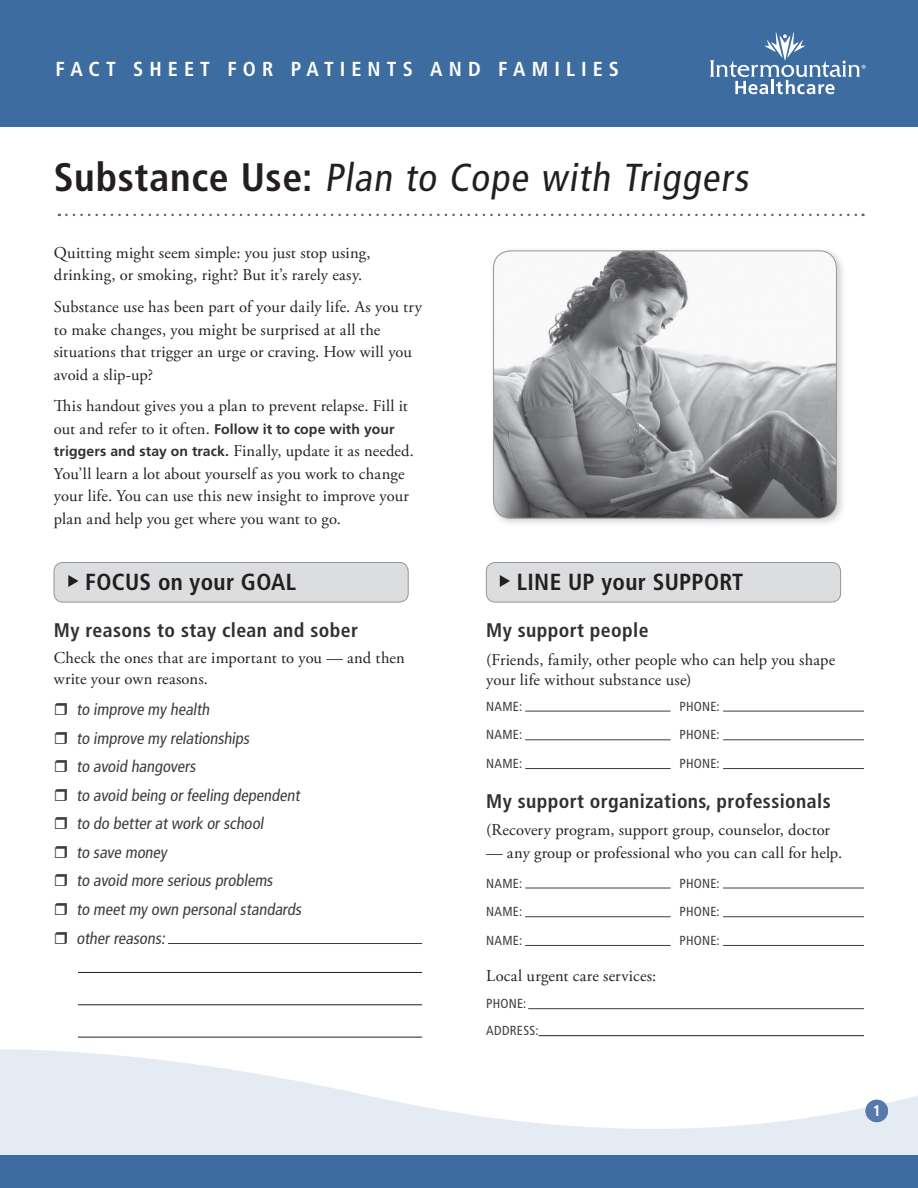
<style>
.page{position:relative;width:918px;height:1188px;background:#fff}
.page>*{position:absolute;margin:0;border:0;box-sizing:border-box;transform-origin:0 0}
.t1{font:condensed 39px "Frutiger LT Std";color:#231f20}
.Level_1{font:700 condensed 23.25px "Frutiger LT Std";letter-spacing:.015em;color:#231f20}
.t2{font:700 condensed 20.25px "Frutiger LT Std";letter-spacing:.3em;color:#fff}
.Level_2{font:700 condensed 19.65px "Frutiger LT Std";letter-spacing:.02em;color:#312f30}
.Main{font:16.5px/22.5px "Adobe Garamond Pro";letter-spacing:.01em;color:#231f20}
.t3{font:condensed 16.5px "Frutiger LT Std";color:#3e3e3f}
.t4{font:700 condensed 15.45px "Frutiger LT Std";color:#fff}
.Main-2{font:700 14.1px "Frutiger LT Std";letter-spacing:.005em;color:#312f30}
.Main-3{font:condensed 13.2px "Frutiger LT Std";letter-spacing:.02em;color:#3e3e3f}
.s1{font-weight:700;font-size:39.75px}
.s2{font-family:"Adobe Garamond Pro";font-weight:400;font-size:16.5px;color:#231f20}
.s3{font-family:"Frutiger LT Std";font-weight:700;font-size:14.1px;color:#312f30}
</style>
<div class="page">
<div style="left:0;top:0;width:918px;height:127px;background:#3d6ca1"></div>
<svg style="left:710px;top:32px;width:156px;height:62px"></svg>
<svg style="left:0;top:1049px;width:918px;height:107px;fill:#e5ebf2"></svg>
<div style="left:0;top:1156px;width:918px;height:32px;background:#3d6ca1"></div>
<div style="left:866px;top:1100px;width:22px;height:22px;background:#567aac;border-radius:50%"></div>
<svg style="left:66px;top:214px;width:798px;height:2px"></svg>
<div style="left:54px;top:563px;width:354px;height:39px;background:#dcdddf;border-radius:9px"></div>
<div style="left:54px;top:562px;width:355px;height:40px;border:1px solid #939598;border-radius:9px"></div>
<hr style="left:168px;top:943px;width:254px;height:1px;background:#3e3e3f">
<hr style="left:78px;top:972px;width:344px;height:1px;background:#231f20">
<hr style="left:78px;top:1004px;width:344px;height:1px;background:#231f20">
<hr style="left:78px;top:1037px;width:344px;height:1px;background:#231f20">
<svg style="left:68px;top:575px;width:11px;height:12px"></svg>
<div style="left:490px;top:247px;width:356px;height:281px;background:#231f20;opacity:.2"></div>
<img style="left:494px;top:251px;width:342px;height:267px">
<div style="left:493px;top:250px;width:344px;height:269px;border:1px solid #939598;border-radius:17px"></div>
<div style="left:486px;top:563px;width:355px;height:39px;background:#dcdddf;border-radius:9px"></div>
<div style="left:486px;top:562px;width:355px;height:40px;border:1px solid #939598;border-radius:9px"></div>
<svg style="left:500px;top:575px;width:10px;height:12px"></svg>
<hr style="left:525px;top:711px;width:146px;height:1px;background:#3e3e3f">
<hr style="left:525px;top:739px;width:146px;height:1px;background:#3e3e3f">
<hr style="left:525px;top:768px;width:146px;height:1px;background:#3e3e3f">
<hr style="left:723px;top:711px;width:141px;height:1px;background:#3e3e3f">
<hr style="left:723px;top:739px;width:141px;height:1px;background:#3e3e3f">
<hr style="left:723px;top:768px;width:141px;height:1px;background:#3e3e3f">
<hr style="left:525px;top:888px;width:146px;height:1px;background:#3e3e3f">
<hr style="left:525px;top:916px;width:146px;height:1px;background:#3e3e3f">
<hr style="left:525px;top:945px;width:146px;height:1px;background:#3e3e3f">
<hr style="left:723px;top:888px;width:141px;height:1px;background:#3e3e3f">
<hr style="left:723px;top:916px;width:141px;height:1px;background:#3e3e3f">
<hr style="left:723px;top:945px;width:141px;height:1px;background:#3e3e3f">
<hr style="left:528px;top:1008px;width:336px;height:1px;background:#3e3e3f">
<hr style="left:539px;top:1035px;width:325px;height:1px;background:#231f20">
<p class="t2" style="left:56px;top:57px;width:565px">FACT SHEET FOR PATIENTS AND FAMILIES</p>
<p class="t1" style="left:54px;top:155px;width:702px"><span class="s1">Subst ance Use:</span> Plan to Cope with Triggers</p>
<p class="Main" style="left:54px;top:242px;width:318px">Quitting might seem simple: you just stop using, drinking, or smoking, right? But it’s rarely easy.</p>
<p class="Main" style="left:54px;top:296px;width:369px">Substance use has been part of your daily life. As you try to make changes, you might be surprised at all the situations that trigger an urge or craving. How will you avoid a slip-up?</p>
<p class="Main" style="left:54px;top:396px;width:356px">This handout gives you a plan to prevent relapse. Fill it</p>
<p class="Main-2" style="left:54px;top:421px;width:342px"><span class="s2">out and refer to it often.</span> Follow it to cope with your</p>
<p class="Main" style="left:54px;top:441px;width:361px"><span class="s3">triggers and stay on track.</span> Finally, update it as needed.<br>You’ll learn a lot about yourself as you work to change your life. You can use this new insight to improve your plan and help you get where you want to go.</p>
<p class="Level_1" style="left:85px;top:568px;width:212px">FOCUS on your GOAL</p>
<p class="Level_2" style="left:54px;top:619px;width:306px">My reasons to stay clean and sober</p>
<p class="Main" style="left:54px;top:649px;width:352px;line-height:20.2px">Check the ones that are important to you — and then write your own reasons.</p>
<p class="t3" style="left:76px;top:700px;width:137px">to improve my health</p>
<p class="t3" style="left:76px;top:729px;width:177px">to improve my relationships</p>
<p class="t3" style="left:76px;top:757px;width:123px">to avoid hangovers</p>
<p class="t3" style="left:76px;top:786px;width:227px">to avoid being or feeling dependent</p>
<p class="t3" style="left:76px;top:814px;width:191px">to do better at work or school</p>
<p class="t3" style="left:76px;top:843px;width:92px">to save money</p>
<p class="t3" style="left:76px;top:871px;width:200px">to avoid more serious problems</p>
<p class="t3" style="left:76px;top:900px;width:229px">to meet my own personal standards</p>
<p class="t3" style="left:76px;top:929px;width:93px">other reasons:</p>
<p class="Level_1" style="left:517px;top:568px;width:228px">LINE UP your SUPPORT</p>
<p class="Level_2" style="left:486px;top:619px;width:164px">My support people</p>
<p class="Main" style="left:486px;top:650px;width:351px;line-height:20.2px">(Friends, family, other people who can help you shape your life without substance use)</p>
<p class="Main-3" style="left:486px;top:698px;width:37px">NAME:</p>
<p class="Main-3" style="left:486px;top:727px;width:37px">NAME:</p>
<p class="Main-3" style="left:486px;top:756px;width:37px">NAME:</p>
<p class="Main-3" style="left:680px;top:698px;width:42px">PHONE:</p>
<p class="Main-3" style="left:680px;top:727px;width:42px">PHONE:</p>
<p class="Main-3" style="left:680px;top:756px;width:42px">PHONE:</p>
<p class="Level_2" style="left:486px;top:790px;width:346px">My support organizations, professionals</p>
<p class="Main" style="left:486px;top:819px;width:345px">(Recovery program, support group, counselor, doctor</p>
<p class="Main" style="left:486px;top:842px;width:357px">— any group or professional who you can call for help.</p>
<p class="Main-3" style="left:486px;top:875px;width:37px">NAME:</p>
<p class="Main-3" style="left:486px;top:904px;width:37px">NAME:</p>
<p class="Main-3" style="left:486px;top:933px;width:37px">NAME:</p>
<p class="Main-3" style="left:680px;top:875px;width:42px">PHONE:</p>
<p class="Main-3" style="left:680px;top:904px;width:42px">PHONE:</p>
<p class="Main-3" style="left:680px;top:933px;width:42px">PHONE:</p>
<p class="Main" style="left:486px;top:965px;width:172px">Local urgent care services:</p>
<p class="Main-3" style="left:486px;top:996px;width:42px">PHONE:</p>
<p class="Main-3" style="left:486px;top:1023px;width:54px">ADDRESS:</p>
<p class="t4" style="left:873px;top:1102px;width:10px">1</p>
</div>
